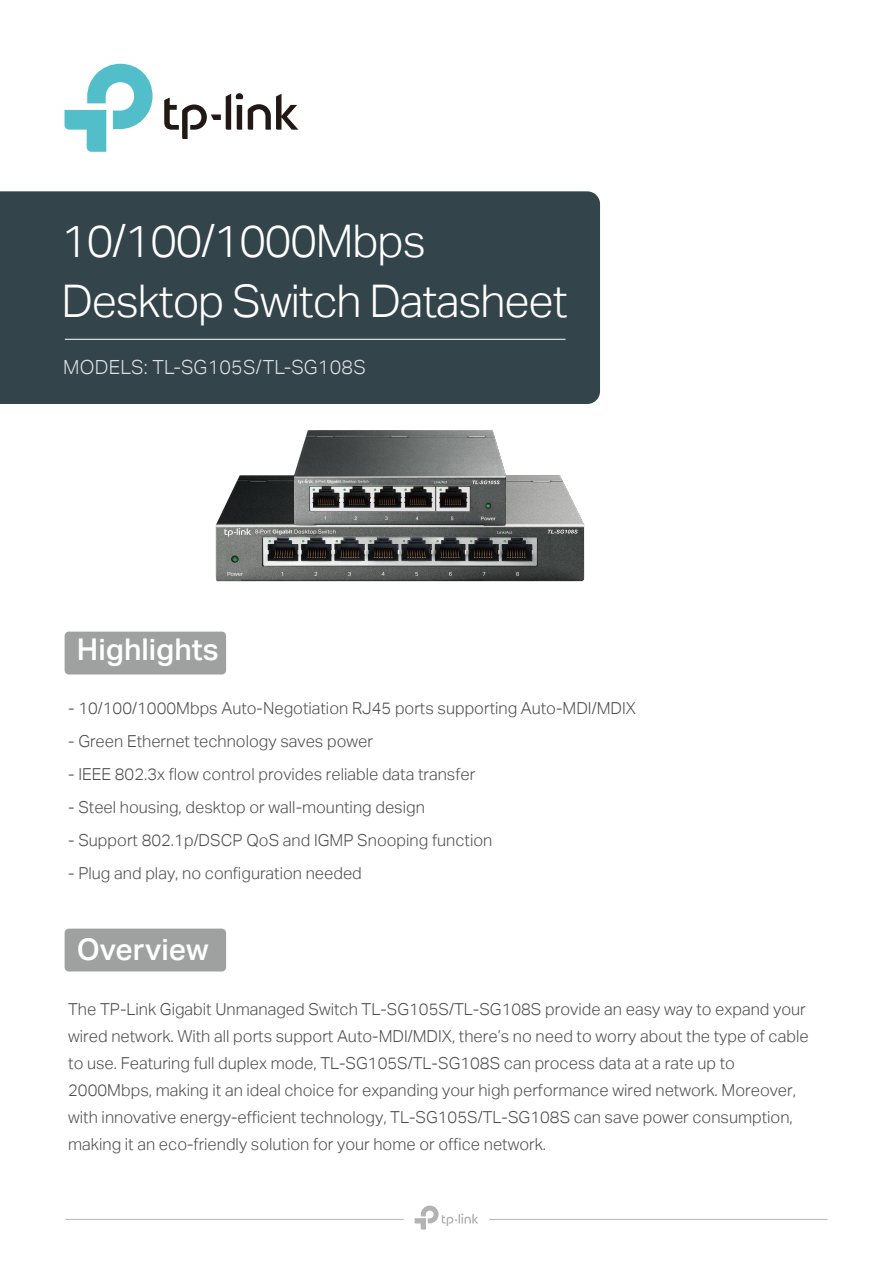
<style>
.page{position:relative;width:893px;height:1263px;background:#fff}
.page>*{position:absolute;margin:0;border:0;box-sizing:border-box;transform-origin:0 0}
.t1{font:45px/60.3px "TP Link Aktiv Light";letter-spacing:-.025em;color:#fff}
.t2{font:30px "TP Link Aktiv Medium";color:#fff}
.t3{font:19.5px "TP Link Aktiv Light";letter-spacing:.015em;color:rgb(255 255 255/.85)}
.t4{font:16.5px/27px "TP Link Aktiv Light";color:#4d4d4d}
</style>
<div class="page">
<div style="left:0;top:191px;width:600px;height:213px;background:#34444b"></div>
<hr style="left:65px;top:339px;width:500px;height:1px;background:#fff">
<div style="left:65px;top:632px;width:161px;height:42px;background:#9fa0a0;border-radius:4px"></div>
<svg style="left:65px;top:64px;width:88px;height:88px"></svg>
<svg style="left:164px;top:93px;width:134px;height:46px"></svg>
<hr style="left:65px;top:1219px;width:339px;height:1px;background:#b6b5b5">
<hr style="left:489px;top:1219px;width:338px;height:1px;background:#b6b5b5">
<svg style="left:415px;top:1205px;width:63px;height:24px"></svg>
<div style="left:65px;top:929px;width:161px;height:42px;background:#9fa0a0;border-radius:4px"></div>
<img style="left:216px;top:475px;width:368px;height:107px">
<img style="left:294px;top:430px;width:212px;height:96px">
<h1 class="t1" style="left:61px;top:211px;width:508px">10/100/1000Mbps<br>Desktop Switch Datasheet</h1>
<p class="t3" style="left:63px;top:355px;width:304px">MODELS: TL-SG105S/TL-SG108S</p>
<h2 class="t2" style="left:77px;top:632px;width:143px">Highlights</h2>
<p class="t4" style="left:68px;top:695px;width:569px">- 10/100/1000Mbps Auto-Negotiation RJ45 ports supporting Auto-MDI/MDIX</p>
<p class="t4" style="left:68px;top:728px;width:306px">- Green Ethernet technology saves power</p>
<p class="t4" style="left:68px;top:761px;width:409px">- IEEE 802.3x flow control provides reliable data transfer</p>
<p class="t4" style="left:68px;top:794px;width:358px">- Steel housing, desktop or wall-mounting design</p>
<p class="t4" style="left:68px;top:827px;width:426px">- Support 802.1p/DSCP QoS and IGMP Snooping function</p>
<p class="t4" style="left:68px;top:860px;width:295px">- Plug and play, no configuration needed</p>
<h2 class="t2" style="left:77px;top:932px;width:133px">Overview</h2>
<p class="t4" style="left:68px;top:995px;width:742px">The TP-Link Gigabit Unmanaged Switch TL-SG105S/TL-SG108S provide an easy way to expand your wired network. With all ports support Auto-MDI/MDIX, there’s no need to worry about the type of cable to use. Featuring full duplex mode, TL-SG105S/TL-SG108S can process data at a rate up to 2000Mbps, making it an ideal choice for expanding your high performance wired network. Moreover, with innovative energy-efficient technology, TL-SG105S/TL-SG108S can save power consumption, making it an eco-friendly solution for your home or office network.</p>
</div>
